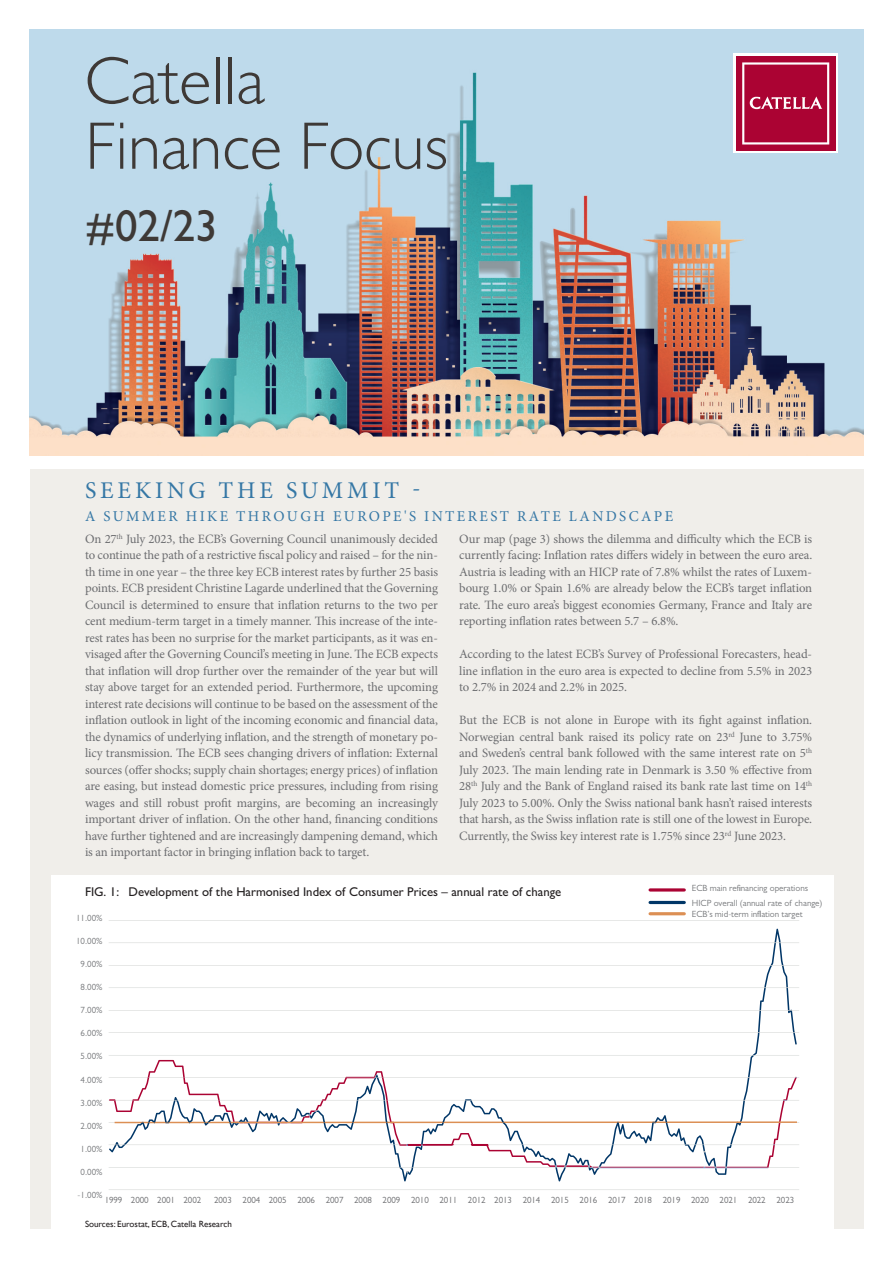
<style>
.page{position:relative;width:893px;height:1263px;background:#fff}
.page>*{position:absolute;margin:0;border:0;box-sizing:border-box;transform-origin:0 0}
.t1{font:300 67.5px/65.2px "Gill Sans MT Pro";color:#3e3936}
.t2{font:500 45px "Gill Sans MT Pro";color:#3e3936}
.t3{font:24px "Minion Pro";letter-spacing:.16em;color:#3577a5}
.t4{font:15px "Minion Pro";letter-spacing:.16em;color:#3577a5}
.t5{font:12.75px/16.5px "Minion Pro";letter-spacing:-.01em;color:#6c6d70;text-align:justify}
.t6{font:500 12.75px "Gill Sans MT Pro";color:#231f20}
.t7{font:9px/14.5px "Gill Sans MT Pro";color:#76787b}
.t8{font:9px "Gill Sans MT Pro";letter-spacing:-.01em;color:#6c6d70}
.t9{font:9px "Gill Sans";color:#231f20}
</style>
<div class="page">
<div style="left:30px;top:470px;width:833px;height:759px;background:#f0eeea"></div>
<div style="left:51px;top:875px;width:783px;height:360px;background:#fff"></div>
<img style="left:30px;top:30px;width:833px;height:425px">
<div style="left:734px;top:54px;width:104px;height:99px;background:#fff"></div>
<div style="left:736px;top:56px;width:100px;height:95px;background:#ab0333"></div>
<svg style="left:742px;top:62px;width:87px;height:82px"></svg>
<hr style="left:650px;top:888px;width:34px;height:3px;background:#ab0333">
<hr style="left:650px;top:901px;width:34px;height:3px;background:#003667">
<hr style="left:650px;top:912px;width:34px;height:3px;background:#dc8f54">
<hr style="left:109px;top:920px;width:690px;height:1px;background:#cfd2d0">
<hr style="left:109px;top:942px;width:690px;height:1px;background:#cfd2d0">
<hr style="left:109px;top:965px;width:690px;height:1px;background:#cfd2d0">
<hr style="left:109px;top:987px;width:690px;height:1px;background:#cfd2d0">
<hr style="left:109px;top:1010px;width:690px;height:1px;background:#cfd2d0">
<hr style="left:109px;top:1032px;width:690px;height:1px;background:#cfd2d0">
<hr style="left:109px;top:1055px;width:690px;height:1px;background:#cfd2d0">
<hr style="left:109px;top:1077px;width:690px;height:1px;background:#cfd2d0">
<hr style="left:109px;top:1100px;width:690px;height:1px;background:#cfd2d0">
<hr style="left:109px;top:1122px;width:690px;height:1px;background:#cfd2d0">
<hr style="left:109px;top:1144px;width:690px;height:1px;background:#cfd2d0">
<hr style="left:109px;top:1189px;width:690px;height:1px;background:#cfd2d0">
<hr style="left:109px;top:1167px;width:690px;height:1px;background:#cfd2d0">
<svg style="left:109px;top:929px;width:688px;height:252px"></svg>
<h1 class="t1" style="left:85px;top:47px;width:365px">Catella<br>Finance Focus</h1>
<h2 class="t2" style="left:85px;top:200px;width:134px">#02/23</h2>
<h3 class="t3" style="left:85px;top:474px;width:337px">SEEKING THE SUMMIT -</h3>
<p class="t4" style="left:85px;top:507px;width:590px">A SUMMER HIKE THROUGH EUROPE'S INTEREST RATE LANDSCAPE</p>
<p class="t5" style="left:85px;top:531px;width:354px">On 27<sup>th</sup> July 2023, the ECB’s Governing Council unanimously decided to continue the path of a restrictive fiscal policy and raised – for the nin&shy;th time in one year – the three key ECB interest rates by further 25 basis points. ECB president Christine Lagarde underlined that the Governing Council is determined to ensure that inflation returns to the two per cent medium-term target in a timely manner. This increase of the inte&shy;rest rates has been no surprise for the market participants, as it was en&shy;visaged after the Governing Council’s meeting in June. The ECB expects that inflation will drop further over the remainder of the year but will stay above target for an extended period. Furthermore, the upcoming interest rate decisions will continue to be based on the assessment of the inflation outlook in light of the incoming economic and financial data, the dynamics of underlying inflation, and the strength of monetary po&shy;licy transmission. The ECB sees changing drivers of inflation: External sources (offer shocks; supply chain shortages; energy prices) of inflation are easing, but instead domestic price pressures, including from rising wages and still robust profit margins, are becoming an increasingly important driver of inflation. On the other hand, financing conditions have further tightened and are increasingly dampening demand, which is an important factor in bringing inflation back to target.</p>
<p class="t5" style="left:459px;top:531px;width:354px">Our map (page 3) shows the dilemma and difficulty which the ECB is currently facing: Inflation rates differs widely in between the euro area.<br>Austria is leading with an HICP rate of 7.8% whilst the rates of Luxem&shy;bourg 1.0% or Spain 1.6% are already below the ECB’s target inflation rate. The euro area’s biggest economies Germany, France and Italy are reporting inflation rates between 5.7 – 6.8%.</p>
<p class="t5" style="left:459px;top:646px;width:354px">According to the latest ECB’s Survey of Professional Forecasters, head&shy;line inflation in the euro area is expected to decline from 5.5% in 2023 to 2.7% in 2024 and 2.2% in 2025.</p>
<p class="t5" style="left:459px;top:712px;width:354px">But the ECB is not alone in Europe with its fight against inflation.<br>Norwegian central bank raised its policy rate on 23<sup>rd</sup> June to 3.75% and Sweden’s central bank followed with the same interest rate on 5<sup>th </sup>July 2023. The main lending rate in Denmark is 3.50 % effective from 28<sup>th</sup> July and the Bank of England raised its bank rate last time on 14<sup>th </sup>July 2023 to 5.00%. Only the Swiss national bank hasn’t raised interests that harsh, as the Swiss inflation rate is still one of the lowest in Europe.<br>Currently, the Swiss key interest rate is 1.75% since 23<sup>rd</sup> June 2023.</p>
<p class="t6" style="left:85px;top:884px;width:478px">FIG. 1: Development of the Harmonised Index of Consumer Prices – annual rate of change</p>
<p class="t7" style="left:692px;top:881px;width:132px">ECB main refinancing operations<br>HICP overall (annual rate of change)</p>
<p class="t7" style="left:692px;top:907px;width:112px">ECB’s mid-term inflation target</p>
<p class="t7" style="left:76px;top:910px;width:28px">11.00%</p>
<p class="t7" style="left:76px;top:933px;width:28px">10.00%</p>
<p class="t7" style="left:81px;top:957px;width:23px">9.00%</p>
<p class="t7" style="left:81px;top:980px;width:23px">8.00%</p>
<p class="t7" style="left:81px;top:1003px;width:23px">7.00%</p>
<p class="t7" style="left:81px;top:1026px;width:23px">6.00%</p>
<p class="t7" style="left:81px;top:1049px;width:23px">5.00%</p>
<p class="t7" style="left:81px;top:1072px;width:23px">4.00%</p>
<p class="t7" style="left:81px;top:1095px;width:23px">3.00%</p>
<p class="t7" style="left:81px;top:1118px;width:23px">2.00%</p>
<p class="t7" style="left:81px;top:1141px;width:23px">1.00%</p>
<p class="t7" style="left:81px;top:1164px;width:23px">0.00%</p>
<p class="t7" style="left:78px;top:1188px;width:26px">-1.00%</p>
<p class="t8" style="left:105px;top:1195px;width:98px">1999 2000 2001 2002</p>
<p class="t8" style="left:214px;top:1195px;width:582px">2003 2004 2005 2006 2007 2008 2009 2010 2011 2012 2013 2014 2015 2016 2017 2018 2019 2020 2021 2022 2023</p>
<p class="t9" style="left:85px;top:1218px;width:148px">Sources: Eurostat, ECB, Catella Research</p>
</div>
